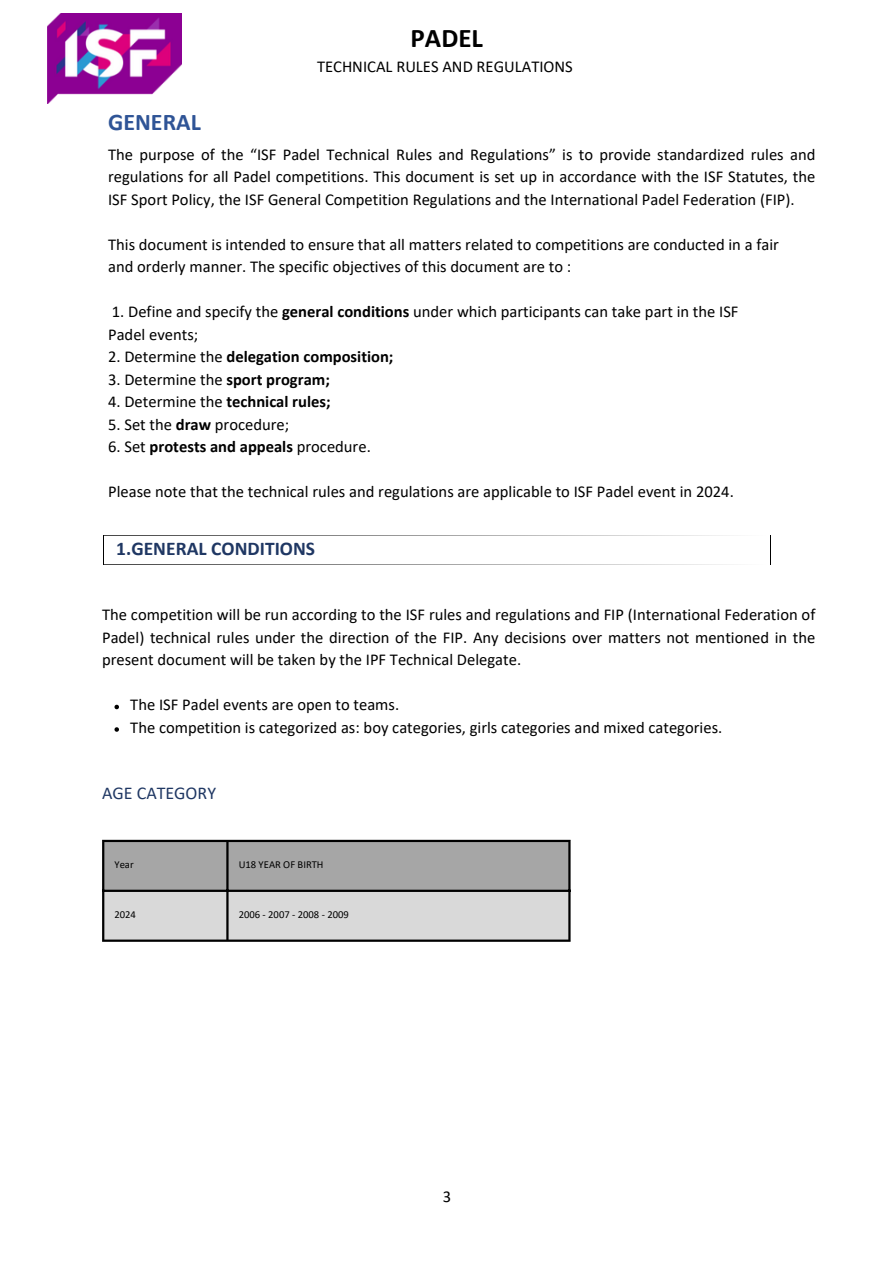
<style>
.page{position:relative;width:894px;height:1264px;background:#fff}
.page>*{position:absolute;margin:0;border:0;box-sizing:border-box;transform-origin:0 0}
.t1{font:700 27px "Calibri";color:#000}
.t2{font:700 24px "Calibri";color:#2f5496}
.t3{font:700 19.5px "Calibri";color:#1f3763}
.t4{font:18px "Calibri";color:#1f3763}
.t5{font:16.5px/22.5px "Calibri";color:#000;text-align:justify}
.t6{font:700 16.5px "Calibri";color:#000}
.t7{font:10.65px "Calibri";color:#000}
.s1{font-weight:700}
.s2{font-weight:400}
</style>
<div class="page">
<img style="left:47px;top:13px;width:134px;height:90px">
<svg style="left:103px;top:535px;width:668px;height:30px"></svg>
<svg style="left:114px;top:704px;width:5px;height:5px"></svg>
<svg style="left:114px;top:727px;width:5px;height:4px"></svg>
<svg style="left:104px;top:842px;width:464px;height:97px;background:#bebebe"></svg>
<hr style="left:102px;top:842px;width:2px;height:97px;background:#000">
<hr style="left:226px;top:842px;width:2px;height:97px;background:#000">
<hr style="left:568px;top:842px;width:2px;height:97px;background:#000">
<hr style="left:102px;top:839px;width:468px;height:3px;background:#000">
<hr style="left:102px;top:889px;width:468px;height:3px;background:#000">
<hr style="left:102px;top:939px;width:468px;height:2px;background:#000">
<p class="t2" style="left:108px;top:112px;width:94px">GENERAL</p>
<p class="t1" style="left:410px;top:27px;width:74px">PADEL</p>
<p class="t5" style="left:317px;top:56px;width:257px">TECHNICAL RULES AND REGULATIONS</p>
<h1 class="t5" style="left:108px;top:144px;width:708px">The purpose of the “ISF Padel Technical Rules and Regulations” is to provide standardized rules and regulations for all Padel competitions. This document is set up in accordance with the ISF Statutes, the ISF Sport Policy, the ISF General Competition Regulations and the International Padel Federation (FIP).</h1>
<p class="t5" style="left:108px;top:234px;width:672px">This document is intended to ensure that all matters related to competitions are conducted in a fair</p>
<p class="t5" style="left:108px;top:257px;width:464px">and orderly manner. The specific objectives of this document are to :</p>
<p class="t5" style="left:112px;top:302px;width:628px">1. Define and specify the <span class="s1">general conditions</span> under which participants can take part in the ISF</p>
<p class="t5" style="left:108px;top:324px;width:92px">Padel events;</p>
<p class="t6" style="left:108px;top:350px;width:287px"><span class="s2">2. Determine the</span> delegation composition;</p>
<p class="t5" style="left:108px;top:369px;width:223px">3. Determine the <span class="s1">sport program;</span></p>
<p class="t6" style="left:108px;top:395px;width:224px"><span class="s2">4. Determine the</span> technical rules;</p>
<p class="t5" style="left:108px;top:414px;width:183px">5. Set the <span class="s1">draw</span> procedure;</p>
<p class="t6" style="left:108px;top:440px;width:264px"><span class="s2">6. Set</span> protests and appeals <span class="s2">procedure.</span></p>
<p class="t5" style="left:108px;top:482px;width:627px">Please note that the technical rules and regulations are applicable to ISF Padel event in 2024.</p>
<p class="t3" style="left:116px;top:540px;width:200px">1.GENERAL CONDITIONS</p>
<p class="t5" style="left:102px;top:605px;width:714px">The competition will be run according to the ISF rules and regulations and FIP (International Federation of Padel) technical rules under the direction of the FIP. Any decisions over matters not mentioned in the present document will be taken by the IPF Technical Delegate.</p>
<p class="t5" style="left:130px;top:695px;width:270px">The ISF Padel events are open to teams.</p>
<h2 class="t5" style="left:130px;top:717px;width:593px">The competition is categorized as: boy categories, girls categories and mixed categories.</h2>
<p class="t4" style="left:102px;top:785px;width:115px">AGE CATEGORY</p>
<h3 class="t7" style="left:114px;top:860px;width:21px">Year</h3>
<p class="t7" style="left:239px;top:860px;width:86px">U18 YEAR OF BIRTH</p>
<p class="t7" style="left:114px;top:910px;width:23px">2024</p>
<p class="t7" style="left:239px;top:910px;width:112px">2006 - 2007 - 2008 - 2009</p>
<h4 class="t5" style="left:442px;top:1186px;width:10px">3</h4>
</div>
